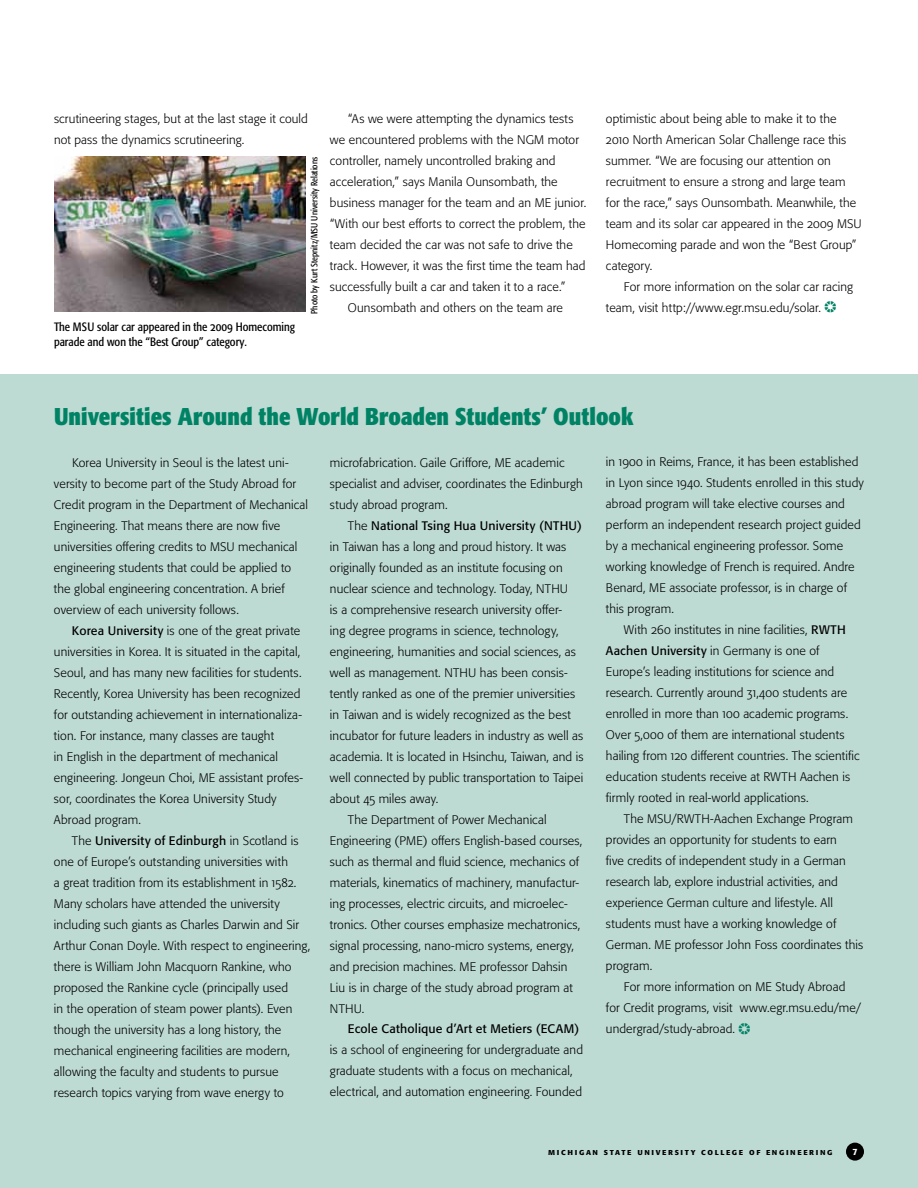
<style>
.page{position:relative;width:918px;height:1188px;background:#fff}
.page>*{position:absolute;margin:0;border:0;box-sizing:border-box;transform-origin:0 0}
.t1{font:700 condensed 24px "Formata Pro";color:#008265}
.t2{font:300 12.3px/21px "Formata Pro";letter-spacing:.01em;color:#000}
.t3{font:12.3px "Formata Pro";letter-spacing:.015em;color:#000}
.t4{font:condensed 12px/15px "Formata Pro";color:#000}
.t5{font:500 9px "Formata Pro";letter-spacing:.18em;color:#000}
.t6{font:condensed 9px "Formata Pro";color:#000}
.t7{font:500 9px "Formata Pro";color:#fff}
.s1{font-family:"Chuckbats";font-weight:400;font-size:15px;color:#008265}
.s2{font-weight:400}
.s3{font-weight:300}
</style>
<div class="page">
<div style="left:0;top:374px;width:918px;height:814px;background:#bedbd3"></div>
<div style="left:846px;top:1143px;width:18px;height:18px;background:#000;border-radius:50%"></div>
<img style="left:54px;top:156px;width:252px;height:155px">
<p class="t2" style="left:54px;top:108px;width:255px">scrutineering stages, but at the last stage it could not pass the dynamics scrutineering.</p>
<p class="t2" style="left:348px;top:108px;width:227px">“As we were attempting the dynamics tests</p>
<p class="t2" style="left:330px;top:129px;width:251px">we encountered problems with the NGM motor</p>
<p class="t2" style="left:330px;top:150px;width:227px">controller, namely uncontrolled braking and</p>
<p class="t2" style="left:330px;top:171px;width:229px">acceleration,” says Manila Ounsombath, the</p>
<p class="t2" style="left:330px;top:192px;width:258px">business manager for the team and an ME junior.</p>
<p class="t2" style="left:330px;top:213px;width:257px">“With our best efforts to correct the problem, the</p>
<p class="t2" style="left:330px;top:234px;width:244px">team decided the car was not safe to drive the</p>
<p class="t2" style="left:330px;top:255px;width:257px">track. However, it was the first time the team had</p>
<p class="t2" style="left:330px;top:276px;width:237px">successfully built a car and taken it to a race.”</p>
<p class="t2" style="left:348px;top:297px;width:216px">Ounsombath and others on the team are</p>
<p class="t6" style="left:308px;top:314px;width:158px;rotate:-90deg">Photo by Kurt Stepnitz/MSU University Relations</p>
<p class="t4" style="left:54px;top:319px;width:242px">The MSU solar car appeared in the 2009 Homecoming parade and won the “Best Group” category.</p>
<p class="t2" style="left:606px;top:108px;width:257px">optimistic about being able to make it to the 2010 North American Solar Challenge race this summer. “We are focusing our attention on recruitment to ensure a strong and large team for the race,” says Ounsombath. Meanwhile, the team and its solar car appeared in the 2009 MSU Homecoming parade and won the “Best Group” category.</p>
<p class="t2" style="left:606px;top:276px;width:249px;text-indent:18px">For more information on the solar car racing team, visit http://www.egr.msu.edu/solar. <span class="s1">e</span></p>
<h1 class="t1" style="left:54px;top:401px;width:581px">Universities Around the World Broaden Students’ Outlook</h1>
<p class="t2" style="left:54px;top:452px;width:256px;text-indent:18px">Korea University in Seoul is the latest uni&shy;versity to become part of the Study Abroad for Credit program in the Department of Mechanical Engineering. That means there are now five universities offering credits to MSU mechanical engineering students that could be applied to the global engineering concentration. A brief overview of each university follows.</p>
<p class="t2" style="left:54px;top:620px;width:251px;text-indent:18px"><span class="s2">Korea University</span> is one of the great private universities in Korea. It is situated in the capital, Seoul, and has many new facilities for students.<br>Recently, Korea University has been recognized for outstanding achievement in internationaliza&shy;tion. For instance, many classes are taught<br>in English in the department of mechanical engineering. Jongeun Choi, ME assistant profes&shy;sor, coordinates the Korea University Study Abroad program.</p>
<p class="t2" style="left:54px;top:830px;width:258px;text-indent:18px">The <span class="s2">University of Edinburgh</span> in Scotland is one of Europe’s outstanding universities with<br>a great tradition from its establishment in 1582.<br>Many scholars have attended the university including such giants as Charles Darwin and Sir Arthur Conan Doyle. With respect to engineering, there is William John Macquorn Rankine, who proposed the Rankine cycle (principally used<br>in the operation of steam power plants). Even though the university has a long history, the mechanical engineering facilities are modern, allowing the faculty and students to pursue research topics varying from wave energy to</p>
<p class="t2" style="left:330px;top:452px;width:254px">microfabrication. Gaile Griffore, ME academic specialist and adviser, coordinates the Edinburgh study abroad program.</p>
<p class="t3" style="left:348px;top:517px;width:236px"><span class="s3">The</span> National Tsing Hua University (NTHU)</p>
<p class="t2" style="left:330px;top:536px;width:238px">in Taiwan has a long and proud history. It was</p>
<p class="t2" style="left:330px;top:557px;width:234px">originally founded as an institute focusing on</p>
<p class="t2" style="left:330px;top:578px;width:240px">nuclear science and technology. Today, NTHU</p>
<p class="t2" style="left:330px;top:599px;width:234px">is a comprehensive research university offer-</p>
<p class="t2" style="left:330px;top:620px;width:230px">ing degree programs in science, technology,</p>
<p class="t2" style="left:330px;top:641px;width:247px">engineering, humanities and social sciences, as</p>
<p class="t2" style="left:330px;top:662px;width:239px">well as management. NTHU has been consis-</p>
<p class="t2" style="left:330px;top:683px;width:247px">tently ranked as one of the premier universities</p>
<p class="t2" style="left:330px;top:704px;width:242px">in Taiwan and is widely recognized as the best</p>
<p class="t2" style="left:330px;top:725px;width:255px">incubator for future leaders in industry as well as</p>
<p class="t2" style="left:330px;top:746px;width:255px">academia. It is located in Hsinchu, Taiwan, and is</p>
<p class="t2" style="left:330px;top:767px;width:255px">well connected by public transportation to Taipei</p>
<p class="t2" style="left:330px;top:788px;width:110px">about 45 miles away.</p>
<p class="t2" style="left:348px;top:809px;width:200px">The Department of Power Mechanical</p>
<p class="t2" style="left:330px;top:830px;width:254px">Engineering (PME) offers English-based courses,</p>
<p class="t2" style="left:330px;top:851px;width:251px">such as thermal and fluid science, mechanics of</p>
<p class="t2" style="left:330px;top:872px;width:251px">materials, kinematics of machinery, manufactur-</p>
<p class="t2" style="left:330px;top:893px;width:239px">ing processes, electric circuits, and microelec-</p>
<p class="t2" style="left:330px;top:914px;width:252px">tronics. Other courses emphasize mechatronics,</p>
<p class="t2" style="left:330px;top:935px;width:246px">signal processing, nano-micro systems, energy,</p>
<p class="t2" style="left:330px;top:956px;width:239px">and precision machines. ME professor Dahsin</p>
<p class="t2" style="left:330px;top:977px;width:244px">Liu is in charge of the study abroad program at</p>
<p class="t2" style="left:330px;top:998px;width:36px">NTHU.</p>
<p class="t3" style="left:348px;top:1021px;width:233px">Ecole Catholique d’Art et Metiers (ECAM)</p>
<p class="t2" style="left:330px;top:1040px;width:255px">is a school of engineering for undergraduate and graduate students with a focus on mechanical, electrical, and automation engineering. Founded</p>
<p class="t2" style="left:606px;top:452px;width:259px">in 1900 in Reims, France, it has been established in Lyon since 1940. Students enrolled in this study abroad program will take elective courses and perform an independent research project guided by a mechanical engineering professor. Some working knowledge of French is required. Andre Benard, ME associate professor, is in charge of this program.</p>
<p class="t2" style="left:606px;top:620px;width:255px;text-indent:18px">With 260 institutes in nine facilities, <span class="s2">RWTH Aachen University</span> in Germany is one of Europe’s leading institutions for science and research. Currently around 31,400 students are enrolled in more than 100 academic programs.<br>Over 5,000 of them are international students hailing from 120 different countries. The scientific education students receive at RWTH Aachen is firmly rooted in real-world applications.</p>
<p class="t2" style="left:606px;top:809px;width:259px;text-indent:18px">The MSU/RWTH-Aachen Exchange Program provides an opportunity for students to earn<br>five credits of independent study in a German research lab, explore industrial activities, and experience German culture and lifestyle. All students must have a working knowledge of German. ME professor John Foss coordinates this program.</p>
<p class="t2" style="left:606px;top:977px;width:257px;text-indent:18px">For more information on ME Study Abroad for Credit programs, visit www.egr.msu.edu/me/ undergrad/study-abroad. <span class="s1">e</span></p>
<p class="t5" style="left:548px;top:1146px;width:286px">michigan state university college of engineering</p>
<p class="t7" style="left:853px;top:1146px;width:6px">7</p>
</div>
